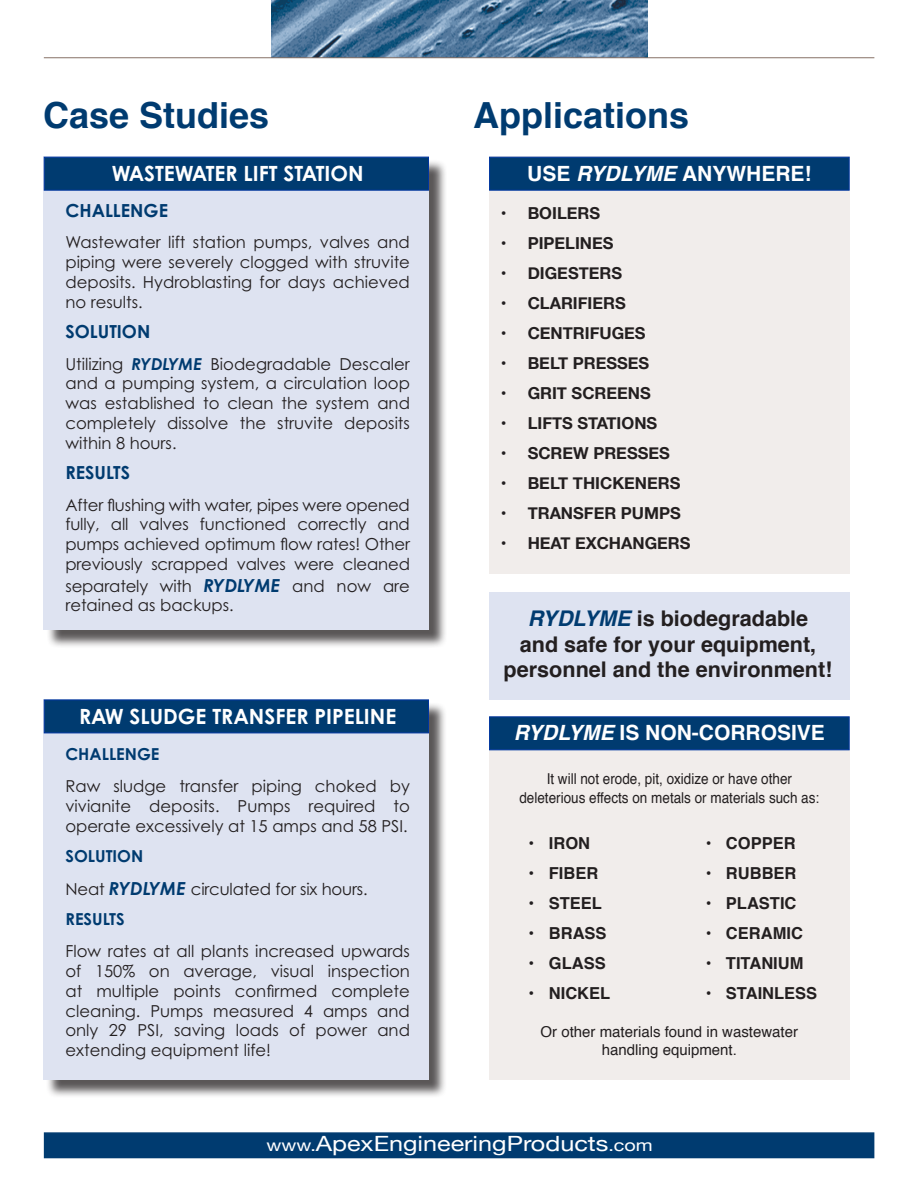
<style>
.page{position:relative;width:918px;height:1188px;background:#fff}
.page>*{position:absolute;margin:0;border:0;box-sizing:border-box;transform-origin:0 0}
.t1{font:700 36px "Helvetica";color:#003b70}
.t2{font:700 21.6px "Helvetica";color:#231f20}
.t3{font:700 21px "Century Gothic Pro";color:#fff}
.t4{font:700 21px "Helvetica";color:#fff}
.t5{font:21px "Helvetica Neue";color:#fff;scale:1.2 1}
.t6{font:700 18px "Century Gothic Pro";color:#003b70}
.t7{font:16.5px/19.8px "Century Gothic Pro";color:#231f20;text-align:justify}
.t8{font:700 16.5px "Helvetica Neue";color:#231f20}
.t9{font:700 16.5px "Helvetica";color:#231f20}
.t10{font:700 16.5px "Century Gothic Pro";color:#003b70}
.t11{font:15px "Helvetica";color:#231f20;scale:.9 1}
.t12{font:15px "Helvetica";color:#231f20}
.s1{font-weight:700;font-style:italic;color:#003b70}
.s2{font-weight:700;font-style:italic;font-size:18px;color:#003b70}
.s3{font-style:italic}
.s4{font-style:italic;color:#003b70}
.s5{font-size:16.5px}
</style>
<div class="page">
<div style="left:489px;top:157px;width:361px;height:417px;background:#f1edeb"></div>
<img style="left:271px;top:0;width:376px;height:57px">
<div style="left:44px;top:1132px;width:830px;height:26px;background:#003b70;border:2px solid #003b70"></div>
<hr style="left:44px;top:57px;width:830px;height:1px;background:#877267">
<div style="left:489px;top:717px;width:361px;height:363px;background:#f1edeb"></div>
<div style="left:489px;top:716px;width:361px;height:34px;background:#003b70;border:1px solid #0036a0"></div>
<div style="left:489px;top:157px;width:361px;height:34px;background:#003b70;border:1px solid #0036a0"></div>
<div style="left:489px;top:592px;width:361px;height:108px;background:#dee3f1"></div>
<div style="left:46px;top:159px;width:402px;height:490px;background:#231f20;opacity:.75"></div>
<div style="left:44px;top:157px;width:385px;height:473px;background:#dee3f1"></div>
<div style="left:44px;top:157px;width:385px;height:34px;background:#003b70;border:1px solid #0036a0"></div>
<div style="left:46px;top:702px;width:402px;height:397px;background:#231f20;opacity:.75"></div>
<div style="left:44px;top:700px;width:385px;height:380px;background:#dee3f1"></div>
<div style="left:44px;top:700px;width:385px;height:33px;background:#003b70;border:1px solid #0036a0"></div>
<p class="t1" style="left:43px;top:86px;width:228px">Case Studies</p>
<p class="t1" style="left:473px;top:86px;width:218px">Applications</p>
<p class="t3" style="left:112px;top:160px;width:253px">WASTEWATER LIFT STATION</p>
<p class="t6" style="left:65px;top:199px;width:104px">CHALLENGE</p>
<p class="t7" style="left:65px;top:232px;width:346px">Wastewater lift station pumps, valves and piping were severely clogged with struvite deposits. Hydroblasting for days achieved no results.</p>
<p class="t6" style="left:65px;top:320px;width:86px">SOLUTION</p>
<p class="t7" style="left:65px;top:353px;width:346px">Utilizing <span class="s1">RYDLYME</span> Biodegradable Descaler and a pumping system, a circulation loop was established to clean the system and completely dissolve the struvite deposits within 8 hours.</p>
<p class="t6" style="left:65px;top:461px;width:66px">RESULTS</p>
<p class="t7" style="left:65px;top:494px;width:346px">After flushing with water, pipes were opened fully, all valves functioned correctly and pumps achieved optimum flow rates! Other previously scrapped valves were cleaned</p>
<p class="t7" style="left:65px;top:575px;width:346px">separately with <span class="s2">RYDLYME</span> and now are retained as backups.</p>
<p class="t3" style="left:79px;top:704px;width:319px">RAW SLUDGE TRANSFER PIPELINE</p>
<p class="t10" style="left:65px;top:744px;width:96px">CHALLENGE</p>
<p class="t7" style="left:65px;top:776px;width:346px">Raw sludge transfer piping choked by vivianite deposits. Pumps required to operate excessively at 15 amps and 58 PSI.</p>
<p class="t10" style="left:65px;top:846px;width:79px">SOLUTION</p>
<p class="t7" style="left:65px;top:879px;width:304px">Neat <span class="s2">RYDLYME</span> circulated for six hours.</p>
<p class="t10" style="left:65px;top:909px;width:61px">RESULTS</p>
<p class="t7" style="left:65px;top:941px;width:346px">Flow rates at all plants increased upwards of 150% on average, visual inspection at multiple points confirmed complete cleaning. Pumps measured 4 amps and only 29 PSI, saving loads of power and extending equipment life!</p>
<p class="t4" style="left:527px;top:156px;width:286px">USE <span class="s3">RYDLYME</span> ANYWHERE!</p>
<p class="t8" style="left:501px;top:200px;width:101px">• BOILERS</p>
<p class="t8" style="left:501px;top:230px;width:114px">• PIPELINES</p>
<p class="t8" style="left:501px;top:260px;width:123px">• DIGESTERS</p>
<p class="t8" style="left:501px;top:290px;width:127px">• CLARIFIERS</p>
<p class="t8" style="left:501px;top:320px;width:146px">• CENTRIFUGES</p>
<p class="t8" style="left:501px;top:350px;width:150px">• BELT PRESSES</p>
<p class="t8" style="left:501px;top:380px;width:152px">• GRIT SCREENS</p>
<p class="t8" style="left:501px;top:410px;width:158px">• LIFTS STATIONS</p>
<p class="t8" style="left:501px;top:440px;width:171px">• SCREW PRESSES</p>
<p class="t8" style="left:501px;top:470px;width:181px">• BELT THICKENERS</p>
<p class="t8" style="left:501px;top:500px;width:182px">• TRANSFER PUMPS</p>
<p class="t8" style="left:501px;top:530px;width:191px">• HEAT EXCHANGERS</p>
<p class="t2" style="left:528px;top:601px;width:282px"><span class="s4">RYDLYME</span> is biodegradable</p>
<p class="t2" style="left:520px;top:627px;width:298px">and safe for your equipment,</p>
<p class="t2" style="left:504px;top:652px;width:330px">personnel and the environment!</p>
<p class="t4" style="left:514px;top:716px;width:313px"><span class="s3">RYDLYME</span> IS NON-CORROSIVE</p>
<p class="t11" style="left:547px;top:767px;width:274px">It will not erode, pit, oxidize or have other</p>
<p class="t11" style="left:519px;top:786px;width:335px">deleterious effects on metals or materials such as:</p>
<p class="t9" style="left:529px;top:830px;width:63px">• IRON</p>
<p class="t9" style="left:529px;top:860px;width:71px">• FIBER</p>
<p class="t9" style="left:529px;top:890px;width:75px">• STEEL</p>
<p class="t9" style="left:529px;top:920px;width:79px">• BRASS</p>
<p class="t9" style="left:529px;top:950px;width:79px">• GLASS</p>
<p class="t9" style="left:529px;top:980px;width:83px">• NICKEL</p>
<p class="t12" style="left:541px;top:1020px;width:259px">Or other materials found in wastewater</p>
<p class="t12" style="left:602px;top:1038px;width:137px">handling equipment.</p>
<p class="t9" style="left:706px;top:830px;width:91px">• COPPER</p>
<p class="t9" style="left:706px;top:860px;width:92px">• RUBBER</p>
<p class="t9" style="left:706px;top:890px;width:92px">• PLASTIC</p>
<p class="t9" style="left:706px;top:920px;width:99px">• CERAMIC</p>
<p class="t9" style="left:706px;top:950px;width:99px">• TITANIUM</p>
<p class="t9" style="left:706px;top:980px;width:113px">• STAINLESS</p>
<p class="t5" style="left:266px;top:1129px;width:324px"><span class="s5">www.</span>ApexEngineeringProducts<span class="s5">.com</span></p>
</div>
